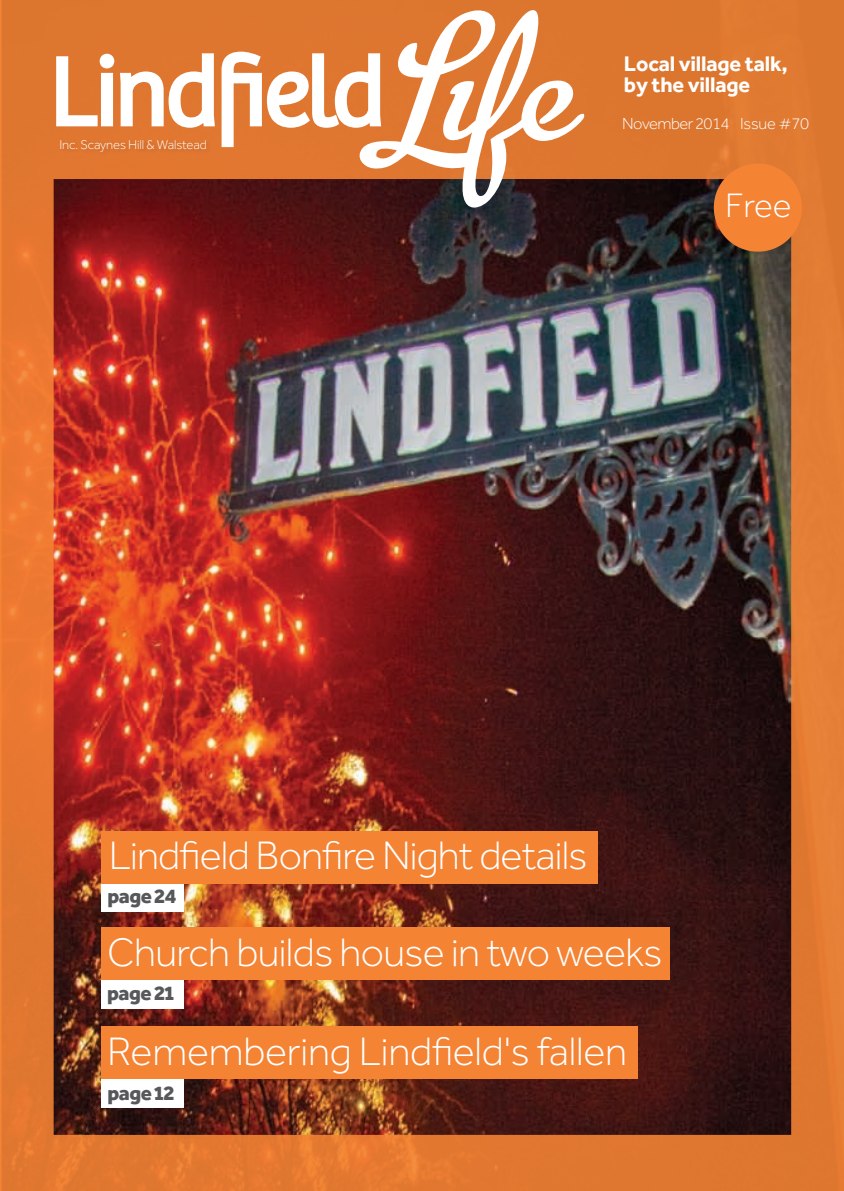
<style>
.page{position:relative;width:844px;height:1191px;background:#fff}
.page>*{position:absolute;margin:0;border:0;box-sizing:border-box;transform-origin:0 0}
.t1{font:300 41.12px "Effra";letter-spacing:-.015em;color:#fff}
.t2{font:300 35.18px "Effra";color:#fff}
.t3{font:700 21.88px/21px "Effra";letter-spacing:-.01em;color:#fff}
.t4{font:800 21px "Effra";letter-spacing:-.025em;color:#57585a}
.t5{font:300 16.62px "Effra";letter-spacing:-.035em;color:#fff}
.t6{font:300 13.12px "Effra";letter-spacing:-.01em;color:#fff}
</style>
<div class="page">
<img style="left:0;top:0;width:843px;height:1191px">
<p class="t6" style="left:59px;top:137px;width:149px">Inc. Scaynes Hill &amp; Walstead</p>
<p class="t3" style="left:623px;top:53px;width:165px">Local village talk, by the village</p>
<p class="t5" style="left:622px;top:114px;width:189px">November 2014 Issue #70</p>
<p class="t2" style="left:724px;top:186px;width:68px">Free</p>
<p class="t1" style="left:109px;top:832px;width:480px">Lindfield Bonfire Night details</p>
<p class="t4" style="left:107px;top:882px;width:71px">page 24</p>
<p class="t1" style="left:107px;top:929px;width:557px">Church builds house in two weeks</p>
<p class="t4" style="left:107px;top:979px;width:69px">page 21</p>
<p class="t1" style="left:107px;top:1027px;width:521px">Remembering Lindfield's fallen</p>
<p class="t4" style="left:107px;top:1080px;width:69px">page 12</p>
</div>
